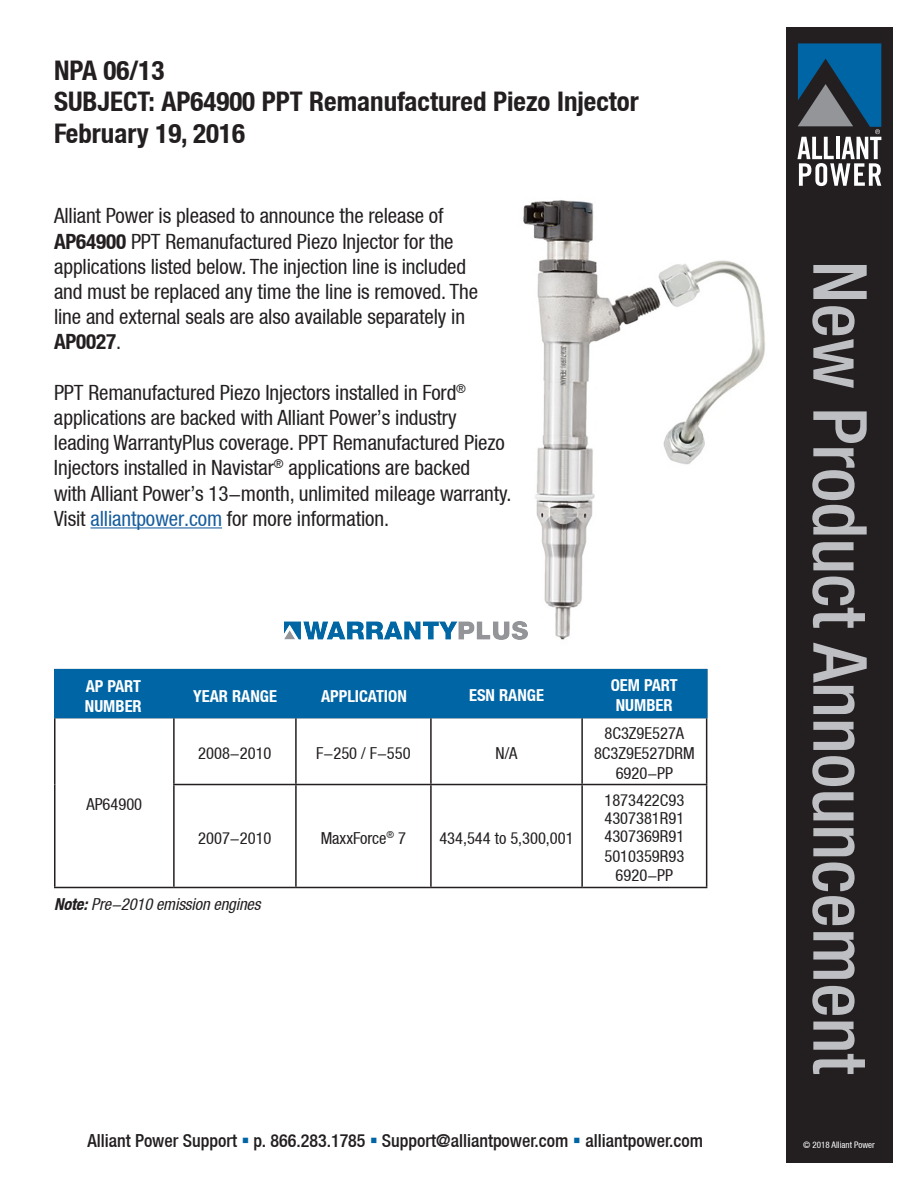
<style>
.page{position:relative;width:918px;height:1188px;background:#fff}
.page>*{position:absolute;margin:0;border:0;box-sizing:border-box;transform-origin:0 0}
.t1{font:700 condensed 27px "Helvetica Neue LT";color:#231f20}
.t2{font:condensed 21px/25.2px "Helvetica Neue LT";letter-spacing:-.005em;color:#231f20}
.t3{font:500 condensed 18px "Helvetica Neue LT";color:#231f20}
.t4{font:condensed 16.5px/19.8px "Helvetica Neue LT";color:#231f20;text-align:center}
.t5{font:700 condensed 16.5px/19.8px "Helvetica Neue LT";color:#fff}
.t6{font:italic condensed 16.5px "Helvetica Neue LT";letter-spacing:-.005em;color:#231f20}
.t7{font:condensed 9px "Helvetica Neue LT";color:#fff}
.s1{font-weight:700}
.s2{color:#175d9e}
.s3{color:#0065a4}
</style>
<div class="page">
<div style="left:786px;top:27px;width:107px;height:1136px;background:#231f20"></div>
<svg style="left:813px;top:265px;width:54px;height:34px"></svg>
<svg style="left:812px;top:306px;width:43px;height:82px"></svg>
<svg style="left:812px;top:411px;width:55px;height:124px"></svg>
<svg style="left:812px;top:542px;width:42px;height:28px"></svg>
<svg style="left:812px;top:577px;width:53px;height:51px"></svg>
<svg style="left:813px;top:643px;width:54px;height:71px"></svg>
<svg style="left:813px;top:722px;width:42px;height:28px"></svg>
<svg style="left:812px;top:756px;width:43px;height:30px"></svg>
<svg style="left:812px;top:792px;width:42px;height:28px"></svg>
<svg style="left:813px;top:828px;width:42px;height:28px"></svg>
<svg style="left:812px;top:863px;width:43px;height:62px"></svg>
<svg style="left:813px;top:932px;width:42px;height:47px"></svg>
<svg style="left:812px;top:986px;width:43px;height:29px"></svg>
<svg style="left:813px;top:1022px;width:52px;height:52px"></svg>
<svg style="left:797px;top:43px;width:84px;height:143px"></svg>
<hr style="left:91px;top:527px;width:131px;height:1px;background:#175d9e">
<hr style="left:54px;top:718px;width:2px;height:67px;background:#231f20">
<hr style="left:173px;top:718px;width:2px;height:66px;background:#231f20">
<hr style="left:295px;top:718px;width:2px;height:66px;background:#231f20">
<hr style="left:430px;top:718px;width:2px;height:66px;background:#231f20">
<hr style="left:581px;top:718px;width:2px;height:66px;background:#231f20">
<hr style="left:706px;top:718px;width:1px;height:66px;background:#231f20">
<hr style="left:54px;top:785px;width:2px;height:102px;background:#231f20">
<hr style="left:173px;top:784px;width:123px;height:1px;background:#231f20">
<hr style="left:173px;top:785px;width:2px;height:102px;background:#231f20">
<hr style="left:296px;top:784px;width:135px;height:1px;background:#231f20">
<hr style="left:295px;top:785px;width:2px;height:102px;background:#231f20">
<hr style="left:431px;top:784px;width:151px;height:1px;background:#231f20">
<hr style="left:430px;top:785px;width:2px;height:102px;background:#231f20">
<hr style="left:582px;top:784px;width:125px;height:1px;background:#231f20">
<hr style="left:581px;top:785px;width:2px;height:102px;background:#231f20">
<hr style="left:706px;top:785px;width:1px;height:102px;background:#231f20">
<hr style="left:54px;top:887px;width:120px;height:1px;background:#231f20">
<hr style="left:174px;top:887px;width:122px;height:1px;background:#231f20">
<hr style="left:296px;top:887px;width:135px;height:1px;background:#231f20">
<hr style="left:431px;top:887px;width:151px;height:1px;background:#231f20">
<hr style="left:582px;top:887px;width:125px;height:1px;background:#231f20">
<div style="left:54px;top:669px;width:653px;height:49px;background:#0065a4"></div>
<img style="left:516px;top:200px;width:249px;height:440px">
<img style="left:284px;top:622px;width:244px;height:18px">
<p class="t1" style="left:54px;top:54px;width:112px">NPA 06/13</p>
<p class="t1" style="left:54px;top:86px;width:586px">SUBJECT: AP64900 PPT Remanufactured Piezo Injector</p>
<p class="t1" style="left:54px;top:117px;width:193px">February 19, 2016</p>
<p class="t2" style="left:54px;top:203px;width:401px">Alliant Power is pleased to announce the release of<br><span class="s1">AP64900</span> PPT Remanufactured Piezo Injector for the</p>
<p class="t2" style="left:54px;top:254px;width:426px">applications listed below. The injection line is included and must be replaced any time the line is removed. The line and external seals are also available separately in <span class="s1">AP0027</span>.</p>
<p class="t2" style="left:54px;top:380px;width:414px">PPT Remanufactured Piezo Injectors installed in Ford<sup>®</sup></p>
<p class="t2" style="left:54px;top:405px;width:459px">applications are backed with Alliant Power’s industry leading WarrantyPlus coverage. PPT Remanufactured Piezo Injectors installed in Navistar<sup>®</sup> applications are backed<br>with Alliant Power’s 13-month, unlimited mileage warranty.<br>Visit <span class="s2">alliantpower.com</span> for more information.</p>
<p class="t5" style="left:85px;top:676px;width:58px">AP PART<br>NUMBER</p>
<p class="t5" style="left:193px;top:686px;width:85px">YEAR RANGE</p>
<p class="t5" style="left:321px;top:686px;width:87px">APPLICATION</p>
<p class="t5" style="left:469px;top:685px;width:76px">ESN RANGE</p>
<p class="t5" style="left:611px;top:675px;width:68px;text-align:center">OEM PART<br>NUMBER</p>
<p class="t4" style="left:86px;top:794px;width:57px">AP64900</p>
<p class="t4" style="left:198px;top:743px;width:75px">2008-2010</p>
<p class="t4" style="left:316px;top:743px;width:96px">F-250 / F-550</p>
<p class="t4" style="left:496px;top:743px;width:24px">N/A</p>
<p class="t4" style="left:198px;top:828px;width:75px">2007-2010</p>
<p class="t4" style="left:321px;top:828px;width:87px">MaxxForce<sup>®</sup> 7</p>
<p class="t4" style="left:439px;top:828px;width:136px">434,544 to 5,300,001</p>
<p class="t6" style="left:54px;top:895px;width:208px"><span class="s1">Note:</span> Pre-2010 emission engines</p>
<p class="t4" style="left:594px;top:723px;width:102px">8C3Z9E527A<br>8C3Z9E527DRM<br>6920-PP</p>
<p class="t4" style="left:604px;top:790px;width:81px">1873422C93</p>
<p class="t4" style="left:604px;top:808px;width:81px">4307381R91</p>
<p class="t4" style="left:604px;top:826px;width:81px">4307369R91</p>
<p class="t4" style="left:604px;top:846px;width:81px">5010359R93<br>6920-PP</p>
<p class="t3" style="left:87px;top:1130px;width:617px">Alliant Power Support <span class="s3">▪</span> p. 866.283.1785 <span class="s3">▪</span> Support@alliantpower.com <span class="s3">▪</span> alliantpower.com</p>
<p class="t7" style="left:803px;top:1139px;width:73px">© 2018 Alliant Power</p>
</div>
